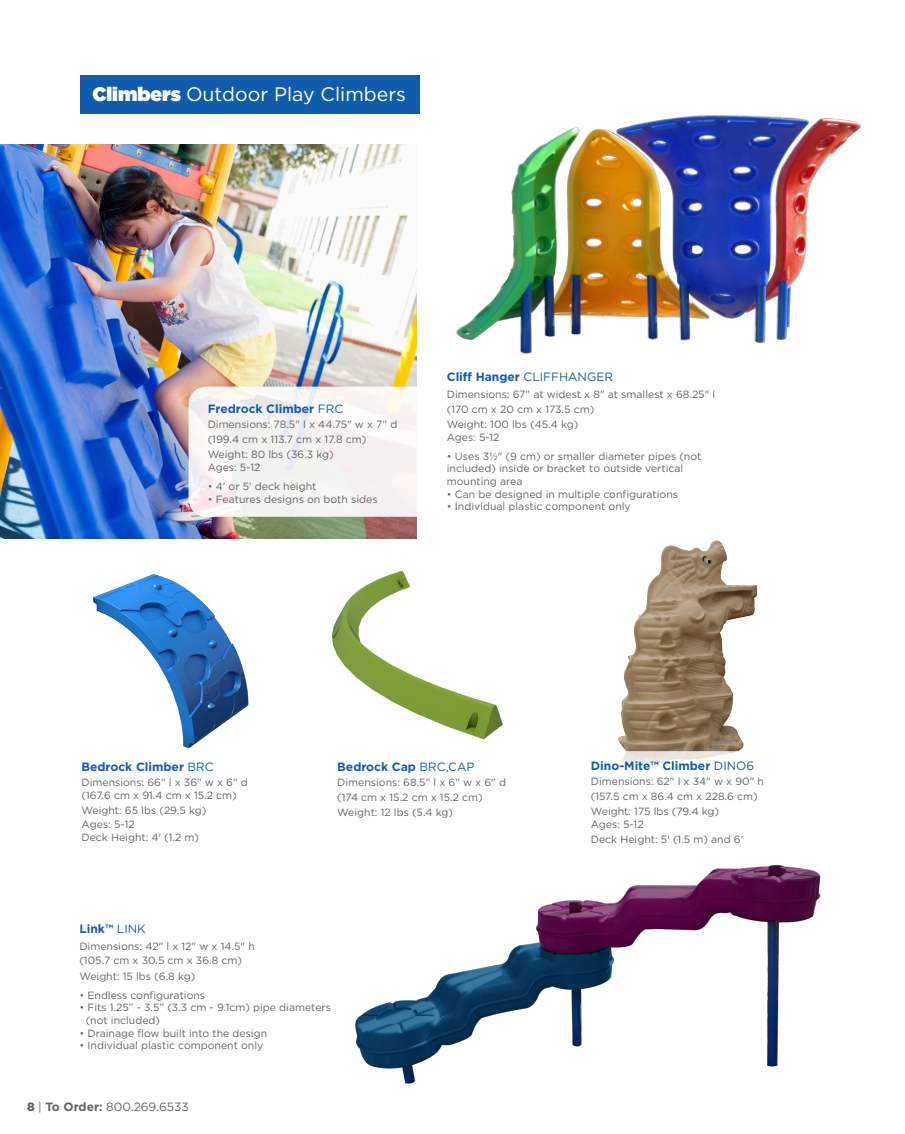
<style>
.page{position:relative;width:905px;height:1134px;background:#fff}
.page>*{position:absolute;margin:0;border:0;box-sizing:border-box;transform-origin:0 0}
.t1{font:19.5px "Gotham";color:#fff}
.Model{font:700 12px "Gotham";color:#125dab}
.t2{font:12px "Gotham";color:#636366}
.Model-2{font:10.5px/15px "Gotham";color:#636366}
.s1{font-weight:900}
.s2{font-weight:400}
.s3{font-weight:300}
.s4{font-weight:700}
</style>
<div class="page">
<img style="left:618px;top:540px;width:140px;height:211px">
<svg style="left:622px;top:751px;width:116px;height:13px"></svg>
<img style="left:0;top:144px;width:416px;height:394px">
<svg style="left:188px;top:387px;width:229px;height:130px"></svg>
<div style="left:80px;top:75px;width:340px;height:39px;background:#125dab"></div>
<img style="left:331px;top:571px;width:172px;height:169px">
<img style="left:93px;top:574px;width:156px;height:175px">
<img style="left:455px;top:115px;width:406px;height:239px">
<img style="left:355px;top:865px;width:465px;height:219px">
<p class="t1" style="left:92px;top:81px;width:315px"><span class="s1">Climbers</span> Outdoor Play Climbers</p>
<p class="Model" style="left:208px;top:401px;width:137px">Fredrock Climber <span class="s2">FRC</span></p>
<p class="Model-2" style="left:208px;top:417px;width:191px">Dimensions: 78.5" l x 44.75" w x 7" d (199.4 cm x 113.7 cm x 17.8 cm)</p>
<p class="Model-2" style="left:208px;top:447px;width:127px">Weight: 80 lbs (36.3 kg)</p>
<p class="Model-2" style="left:208px;top:459px;width:54px">Ages: 5-12</p>
<p class="Model-2" style="left:208px;top:478px;width:110px"><span class="s3">•</span> 4' or 5' deck height</p>
<p class="Model-2" style="left:208px;top:491px;width:171px"><span class="s3">•</span> Features designs on both sides</p>
<p class="Model" style="left:447px;top:369px;width:168px">Cliff Hanger <span class="s2">CLIFFHANGER</span></p>
<p class="Model-2" style="left:447px;top:386px;width:270px">Dimensions: 67" at widest x 8" at smallest x 68.25" l</p>
<p class="Model-2" style="left:447px;top:401px;width:149px">(170 cm x 20 cm x 173.5 cm)</p>
<p class="Model-2" style="left:447px;top:416px;width:133px">Weight: 100 lbs (45.4 kg)</p>
<p class="Model-2" style="left:447px;top:429px;width:54px">Ages: 5-12</p>
<p class="Model-2" style="left:447px;top:450px;width:256px;line-height:12.6px"><span class="s3">•</span> Uses 3½" (9 cm) or smaller diameter pipes (not included) inside or bracket to outside vertical mounting area</p>
<p class="Model-2" style="left:447px;top:486px;width:233px"><span class="s3">•</span> Can be designed in multiple configurations</p>
<p class="Model-2" style="left:447px;top:499px;width:185px"><span class="s3">•</span> Individual plastic component only</p>
<p class="Model" style="left:81px;top:759px;width:134px">Bedrock Climber <span class="s2">BRC</span></p>
<p class="Model-2" style="left:81px;top:776px;width:168px;line-height:13px">Dimensions: 66" l x 36" w x 6" d (167.6 cm x 91.4 cm x 15.2 cm)</p>
<p class="Model-2" style="left:81px;top:803px;width:126px;line-height:13.8px">Weight: 65 lbs (29.5 kg)<br>Ages: 5-12<br>Deck Height: 4' (1.2 m)</p>
<p class="Model" style="left:79px;top:921px;width:68px">Link™ <span class="s2">LINK</span></p>
<p class="Model-2" style="left:79px;top:938px;width:177px">Dimensions: 42" l x 12" w x 14.5" h</p>
<p class="Model" style="left:337px;top:759px;width:139px">Bedrock Cap <span class="s2">BRC,CAP</span></p>
<p class="Model-2" style="left:337px;top:774px;width:170px">Dimensions: 68.5" l x 6" w x 6" d (174 cm x 15.2 cm x 15.2 cm)</p>
<p class="Model-2" style="left:337px;top:804px;width:117px">Weight: 12 lbs (5.4 kg)</p>
<p class="Model-2" style="left:79px;top:953px;width:164px">(105.7 cm x 30.5 cm x 36.8 cm)</p>
<p class="Model-2" style="left:79px;top:968px;width:117px">Weight: 15 lbs (6.8 kg)</p>
<p class="Model-2" style="left:79px;top:987px;width:127px"><span class="s3">•</span> Endless configurations</p>
<p class="Model-2" style="left:86px;top:1001px;width:247px;line-height:12.6px;text-indent:-6px"><span class="s3">•</span> Fits 1.25” - 3.5” (3.3 cm - 9.1cm) pipe diameters (not included)</p>
<p class="Model-2" style="left:79px;top:1025px;width:189px"><span class="s3">•</span> Drainage flow built into the design</p>
<p class="Model-2" style="left:79px;top:1038px;width:185px"><span class="s3">•</span> Individual plastic component only</p>
<p class="t2" style="left:27px;top:1099px;width:163px"><span class="s1">8</span> | <span class="s4">To Order:</span> 800.269.6533</p>
<p class="Model" style="left:591px;top:758px;width:165px">Dino-Mite™ Climber <span class="s2">DINO6</span></p>
<p class="Model-2" style="left:591px;top:774px;width:174px">Dimensions: 62" l x 34" w x 90" h (157.5 cm x 86.4 cm x 228.6 cm)</p>
<p class="Model-2" style="left:591px;top:804px;width:130px">Weight: 175 lbs (79.4 kg)</p>
<p class="Model-2" style="left:591px;top:816px;width:54px">Ages: 5-12</p>
<p class="Model-2" style="left:591px;top:831px;width:154px">Deck Height: 5' (1.5 m) and 6'</p>
</div>
